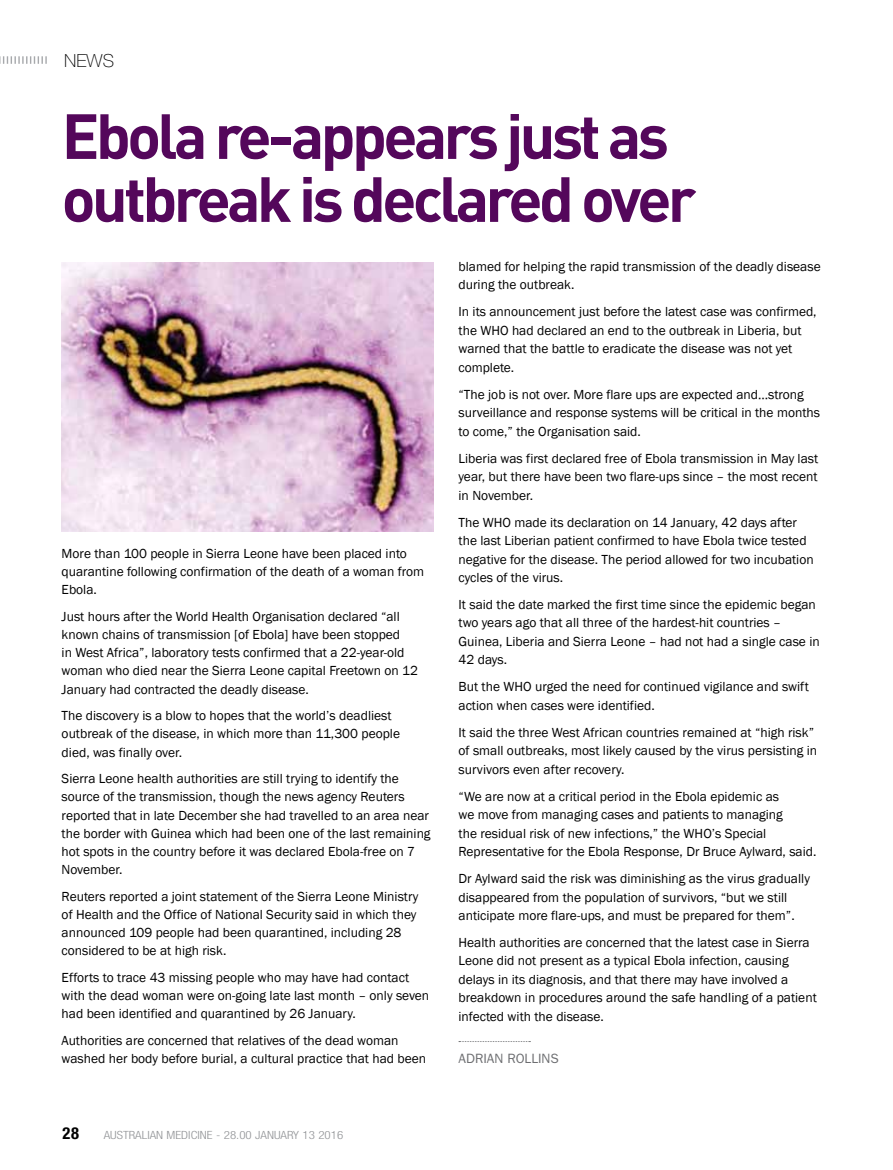
<style>
.page{position:relative;width:893px;height:1170px;background:#fff}
.page>*{position:absolute;margin:0;border:0;box-sizing:border-box;transform-origin:0 0}
.t1{font:700 62.7px/63px "DIN";letter-spacing:-.06em;color:#54075b}
.t2{font:100 18px "Helvetica Neue";color:#000}
.t3{font:700 condensed 16.5px "Helvetica Neue";color:#000}
.t4{font:13.5px/18.5px "Franklin Gothic";color:#000}
.t5{font:13.5px "ITC Franklin Gothic Std";color:#6d6e71}
.t6{font:300 condensed 11.25px "Helvetica Neue";color:#939598;scale:1.15 1}
.s1{font-size:11.25px;color:#fff}
</style>
<div class="page">
<svg style="left:0;top:56px;width:47px;height:8px"></svg>
<svg style="left:459px;top:1041px;width:71px;height:1px"></svg>
<img style="left:62px;top:263px;width:371px;height:268px">
<h2 class="t2" style="left:64px;top:50px;width:51px">NEWS</h2>
<h1 class="t1" style="left:62px;top:102px;width:636px">Ebola re-appears just as outbreak is declared over</h1>
<p class="t4" style="left:62px;top:544px;width:364px">More than 100 people in Sierra Leone have been placed into quarantine following confirmation of the death of a woman from<br>Ebola.</p>
<p class="t4" style="left:62px;top:607px;width:358px">Just hours after the World Health Organisation declared “all known chains of transmission [of Ebola] have been stopped<br>in West Africa”, laboratory tests confirmed that a 22-year-old woman who died near the Sierra Leone capital Freetown on 12<br>January had contracted the deadly disease.</p>
<p class="t4" style="left:62px;top:707px;width:340px">The discovery is a blow to hopes that the world’s deadliest outbreak of the disease, in which more than 11,300 people died, was finally over.</p>
<p class="t4" style="left:62px;top:769px;width:370px">Sierra Leone health authorities are still trying to identify the source of the transmission, though the news agency Reuters reported that in late December she had travelled to an area near the border with Guinea which had been one of the last remaining hot spots in the country before it was declared Ebola-free on 7<br>November.</p>
<p class="t4" style="left:62px;top:887px;width:358px">Reuters reported a joint statement of the Sierra Leone Ministry of Health and the Office of National Security said in which they announced 109 people had been quarantined, including 28 considered to be at high risk.</p>
<p class="t4" style="left:62px;top:968px;width:369px">Efforts to trace 43 missing people who may have had contact with the dead woman were on-going late last month – only seven had been identified and quarantined by 26 January.</p>
<p class="t4" style="left:62px;top:1031px;width:366px">Authorities are concerned that relatives of the dead woman washed her body before burial, a cultural practice that had been</p>
<p class="t3" style="left:63px;top:1122px;width:29px">28<span class="s1">28</span></p>
<p class="t6" style="left:104px;top:1128px;width:210px">AUSTRALIAN MEDICINE - 28.00 JANUARY 13 2016</p>
<p class="t4" style="left:459px;top:257px;width:364px">blamed for helping the rapid transmission of the deadly disease during the outbreak.</p>
<p class="t4" style="left:459px;top:303px;width:360px">In its announcement just before the latest case was confirmed, the WHO had declared an end to the outbreak in Liberia, but warned that the battle to eradicate the disease was not yet complete.</p>
<p class="t4" style="left:459px;top:385px;width:363px">“The job is not over. More flare ups are expected and…strong surveillance and response systems will be critical in the months to come,” the Organisation said.</p>
<p class="t4" style="left:459px;top:449px;width:361px;text-align:justify">Liberia was first declared free of Ebola transmission in May last year, but there have been two flare-ups since – the most recent in November.</p>
<p class="t4" style="left:459px;top:513px;width:357px">The WHO made its declaration on 14 January, 42 days after the last Liberian patient confirmed to have Ebola twice tested negative for the disease. The period allowed for two incubation cycles of the virus.</p>
<p class="t4" style="left:459px;top:595px;width:363px">It said the date marked the first time since the epidemic began two years ago that all three of the hardest-hit countries – Guinea, Liberia and Sierra Leone – had not had a single case in 42 days.</p>
<p class="t4" style="left:459px;top:677px;width:352px">But the WHO urged the need for continued vigilance and swift action when cases were identified.</p>
<p class="t4" style="left:459px;top:723px;width:360px">It said the three West African countries remained at “high risk” of small outbreaks, most likely caused by the virus persisting in survivors even after recovery.</p>
<p class="t4" style="left:459px;top:787px;width:359px">“We are now at a critical period in the Ebola epidemic as<br>we move from managing cases and patients to managing<br>the residual risk of new infections,” the WHO’s Special Representative for the Ebola Response, Dr Bruce Aylward, said.</p>
<p class="t4" style="left:459px;top:869px;width:353px">Dr Aylward said the risk was diminishing as the virus gradually disappeared from the population of survivors, “but we still anticipate more flare-ups, and must be prepared for them”.</p>
<p class="t4" style="left:459px;top:933px;width:360px">Health authorities are concerned that the latest case in Sierra Leone did not present as a typical Ebola infection, causing delays in its diagnosis, and that there may have involved a breakdown in procedures around the safe handling of a patient infected with the disease.</p>
<p class="t5" style="left:459px;top:1050px;width:102px">ADRIAN ROLLINS</p>
</div>
